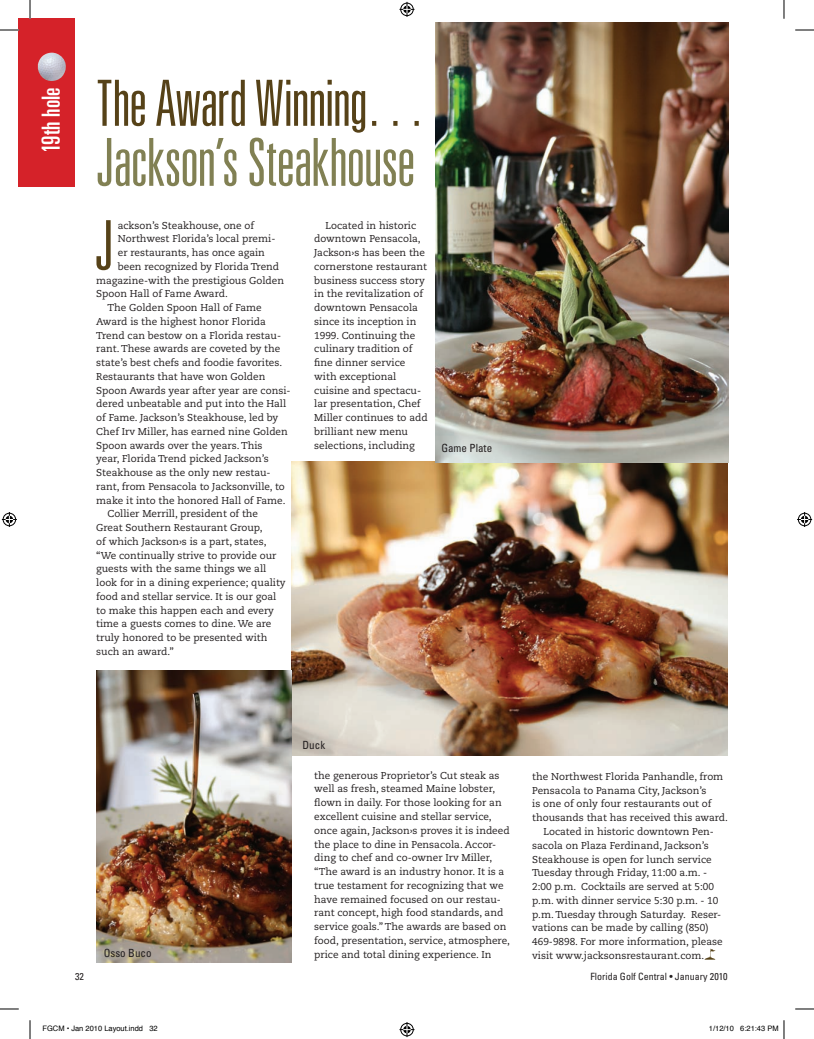
<style>
.page{position:relative;width:814px;height:1039px;background:#fff}
.page>*{position:absolute;margin:0;border:0;box-sizing:border-box;transform-origin:0 0}
.t1{font:300 ultra-condensed 68.75px "Univers";color:#564218}
.t2{font:300 ultra-condensed 66.25px "Univers";letter-spacing:-.015em;color:#818053}
.t3{font:300 ultra-condensed 63.75px "Univers";letter-spacing:-.015em;color:#564218}
.t4{font:ultra-condensed 25px "Univers";color:#fff}
.t5{font:condensed 11.25px "Univers";color:#231f20}
.t6{font:10px/13.8px "Caecilia";color:#231f20}
.t7{font:condensed 10px "Univers";color:#231f20}
.t8{font:7.5px "Helvetica";color:#000}
</style>
<div class="page">
<div style="left:19px;top:19px;width:56px;height:168px;background:#d52229"></div>
<img style="left:38px;top:53px;width:28px;height:28px">
<svg style="left:705px;top:948px;width:10px;height:11px"></svg>
<img style="left:291px;top:461px;width:437px;height:294px">
<img style="left:436px;top:22px;width:293px;height:440px">
<img style="left:96px;top:670px;width:195px;height:292px">
<svg style="left:0;top:29px;width:19px;height:2px"></svg>
<svg style="left:795px;top:29px;width:19px;height:2px"></svg>
<svg style="left:0;top:1008px;width:19px;height:2px"></svg>
<svg style="left:795px;top:1008px;width:19px;height:2px"></svg>
<svg style="left:29px;top:0;width:2px;height:19px"></svg>
<svg style="left:29px;top:1020px;width:2px;height:19px"></svg>
<svg style="left:783px;top:0;width:2px;height:19px"></svg>
<svg style="left:399px;top:2px;width:15px;height:15px"></svg>
<svg style="left:399px;top:1022px;width:15px;height:15px"></svg>
<svg style="left:2px;top:512px;width:15px;height:15px"></svg>
<svg style="left:797px;top:512px;width:15px;height:15px"></svg>
<svg style="left:783px;top:1020px;width:2px;height:19px"></svg>
<h3 class="t4" style="left:37px;top:153px;width:67px;rotate:-90deg">19th hole</h3>
<h3 class="t3" style="left:96px;top:70px;width:332px">The Award Winning…</h3>
<h2 class="t2" style="left:96px;top:128px;width:321px">Jackson’s Steakhouse</h2>
<p class="t6" style="left:118px;top:218px;width:138px">ackson’s Steakhouse, one of</p>
<p class="t6" style="left:118px;top:232px;width:159px">Northwest Florida’s local premi-</p>
<p class="t6" style="left:118px;top:246px;width:149px">er restaurants, has once again</p>
<p class="t6" style="left:118px;top:260px;width:163px">been recognized by Florida Trend</p>
<p class="t6" style="left:96px;top:273px;width:189px">magazine-with the prestigious Golden</p>
<p class="t6" style="left:96px;top:287px;width:133px">Spoon Hall of Fame Award.</p>
<p class="t6" style="left:108px;top:301px;width:156px">The Golden Spoon Hall of Fame</p>
<p class="t6" style="left:96px;top:315px;width:171px">Award is the highest honor Florida</p>
<p class="t6" style="left:96px;top:328px;width:186px">Trend can bestow on a Florida restau-</p>
<p class="t6" style="left:96px;top:342px;width:186px">rant. These awards are coveted by the</p>
<p class="t6" style="left:96px;top:356px;width:187px">state’s best chefs and foodie favorites.</p>
<p class="t6" style="left:96px;top:370px;width:171px">Restaurants that have won Golden</p>
<p class="t6" style="left:96px;top:383px;width:196px">Spoon Awards year after year are consi-</p>
<p class="t6" style="left:96px;top:397px;width:191px">dered unbeatable and put into the Hall</p>
<p class="t6" style="left:96px;top:411px;width:183px">of Fame. Jackson’s Steakhouse, led by</p>
<p class="t6" style="left:96px;top:425px;width:193px">Chef Irv Miller, has earned nine Golden</p>
<p class="t6" style="left:96px;top:438px;width:168px">Spoon awards over the years. This</p>
<p class="t6" style="left:96px;top:452px;width:174px">year, Florida Trend picked Jackson’s</p>
<p class="t6" style="left:96px;top:466px;width:176px">Steakhouse as the only new restau-</p>
<p class="t6" style="left:96px;top:480px;width:190px">rant, from Pensacola to Jacksonville, to</p>
<p class="t6" style="left:96px;top:493px;width:191px">make it into the honored Hall of Fame.</p>
<p class="t6" style="left:108px;top:507px;width:152px">Collier Merrill, president of the</p>
<p class="t6" style="left:96px;top:521px;width:168px">Great Southern Restaurant Group,</p>
<p class="t6" style="left:96px;top:535px;width:172px">of which Jackson›s is a part, states,</p>
<p class="t6" style="left:96px;top:548px;width:182px">“We continually strive to provide our</p>
<p class="t6" style="left:96px;top:562px;width:172px">guests with the same things we all</p>
<p class="t6" style="left:96px;top:576px;width:191px">look for in a dining experience; quality</p>
<p class="t6" style="left:96px;top:590px;width:181px">food and stellar service. It is our goal</p>
<p class="t6" style="left:96px;top:603px;width:179px">to make this happen each and every</p>
<p class="t6" style="left:96px;top:617px;width:177px">time a guests comes to dine. We are</p>
<p class="t6" style="left:96px;top:631px;width:173px">truly honored to be presented with</p>
<p class="t6" style="left:96px;top:645px;width:79px">such an award.”</p>
<h1 class="t1" style="left:95px;top:210px;width:21px">J</h1>
<p class="t6" style="left:314px;top:218px;width:115px;text-indent:11px">Located in historic downtown Pensacola,<br>Jackson›s has been the cornerstone restaurant business success story in the revitalization of downtown Pensacola since its inception in<br>1999. Continuing the culinary tradition of fine dinner service with exceptional cuisine and spectacu&shy;lar presentation, Chef<br>Miller continues to add brilliant new menu selections, including</p>
<p class="t5" style="left:441px;top:441px;width:52px">Game Plate</p>
<p class="t5" style="left:303px;top:737px;width:24px">Duck</p>
<p class="t5" style="left:104px;top:946px;width:49px">Osso Buco</p>
<p class="t6" style="left:314px;top:768px;width:197px">the generous Proprietor’s Cut steak as well as fresh, steamed Maine lobster, flown in daily. For those looking for an excellent cuisine and stellar service, once again, Jackson›s proves it is indeed the place to dine in Pensacola. Accor&shy;ding to chef and co-owner Irv Miller, “The award is an industry honor. It is a true testament for recognizing that we have remained focused on our restau&shy;rant concept, high food standards, and service goals.” The awards are based on food, presentation, service, atmosphere, price and total dining experience. In</p>
<p class="t6" style="left:532px;top:770px;width:193px">the Northwest Florida Panhandle, from</p>
<p class="t6" style="left:532px;top:783px;width:176px">Pensacola to Panama City, Jackson’s</p>
<p class="t6" style="left:532px;top:797px;width:181px">is one of only four restaurants out of</p>
<p class="t6" style="left:532px;top:811px;width:197px">thousands that has received this award.  </p>
<p class="t6" style="left:543px;top:825px;width:172px">Located in historic downtown Pen-</p>
<p class="t6" style="left:532px;top:838px;width:178px">sacola on Plaza Ferdinand, Jackson’s</p>
<p class="t6" style="left:532px;top:852px;width:181px">Steakhouse is open for lunch service</p>
<p class="t6" style="left:532px;top:866px;width:176px">Tuesday through Friday, 11:00 a.m. -</p>
<p class="t6" style="left:532px;top:880px;width:183px">2:00 p.m. Cocktails are served at 5:00</p>
<p class="t6" style="left:532px;top:893px;width:188px">p.m. with dinner service 5:30 p.m. - 10</p>
<p class="t6" style="left:532px;top:907px;width:191px">p.m. Tuesday through Saturday. Reser-</p>
<p class="t6" style="left:532px;top:921px;width:178px">vations can be made by calling (850)</p>
<p class="t6" style="left:532px;top:935px;width:192px">469-9898. For more information, please</p>
<p class="t6" style="left:532px;top:948px;width:173px">visit www.jacksonsrestaurant.com.</p>
<p class="t7" style="left:75px;top:970px;width:10px">32</p>
<p class="t7" style="left:590px;top:970px;width:139px">Florida Golf Central • January 2010</p>
<p class="t8" style="left:42px;top:1023px;width:117px">FGCM • Jan 2010 Layout.indd 32</p>
<p class="t8" style="left:709px;top:1023px;width:71px">1/12/10 6:21:43 PM</p>
</div>
